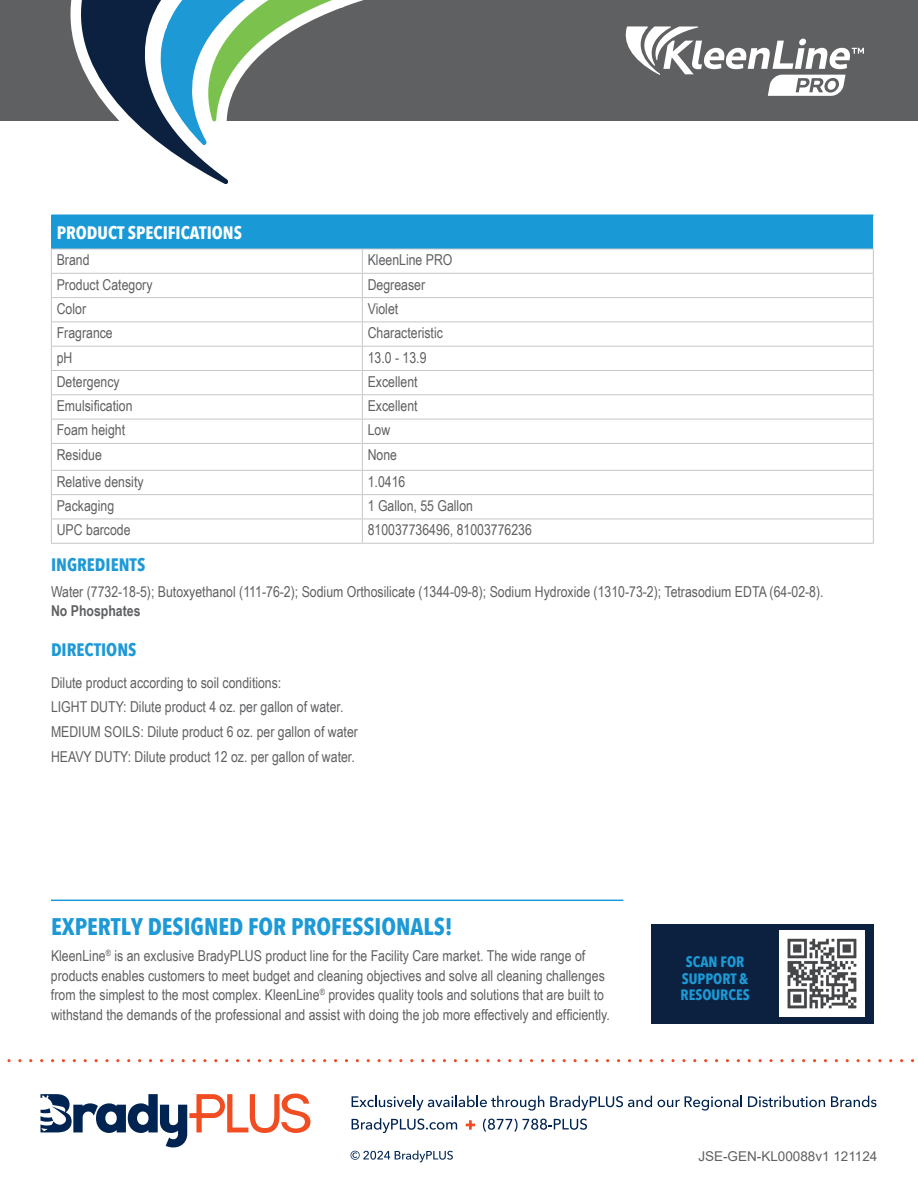
<style>
.page{position:relative;width:918px;height:1188px;background:#fff}
.page>*{position:absolute;margin:0;border:0;box-sizing:border-box;transform-origin:0 0}
.t1{font:700 24px "Avenir Next Condensed";color:#1d99d6}
.t2{font:700 18px "Avenir Next Condensed";color:#fff}
.t3{font:700 18px "Avenir Next Condensed";color:#1d99d6}
.t4{font:15px/24.8px "Arial Narrow";color:#5f6062}
.t5{font:700 15px/16.5px "Avenir Next Condensed";color:#1d99d6;text-align:center}
.t6{font:700 15px "Arial Narrow";color:#5f6062}
.t7{font:13.5px "Arial";color:#5f6062}
</style>
<div class="page">
<div style="left:0;top:0;width:918px;height:122px;background:#5f6062"></div>
<svg style="left:45px;top:0;width:362px;height:184px"></svg>
<svg style="left:40px;top:1094px;width:270px;height:53px"></svg>
<svg style="left:7px;top:1059px;width:907px;height:3px"></svg>
<svg style="left:352px;top:1096px;width:192px;height:15px"></svg>
<svg style="left:550px;top:1096px;width:102px;height:15px"></svg>
<svg style="left:658px;top:1096px;width:84px;height:15px"></svg>
<svg style="left:748px;top:1096px;width:77px;height:11px"></svg>
<svg style="left:831px;top:1096px;width:45px;height:11px"></svg>
<svg style="left:352px;top:1118px;width:105px;height:15px"></svg>
<svg style="left:465px;top:1120px;width:11px;height:10px"></svg>
<svg style="left:483px;top:1118px;width:104px;height:14px"></svg>
<svg style="left:351px;top:1150px;width:102px;height:12px"></svg>
<svg style="left:625px;top:26px;width:239px;height:70px"></svg>
<div style="left:51px;top:215px;width:822px;height:34px;background:#199ad7"></div>
<svg style="left:52px;top:272px;width:821px;height:271px"></svg>
<hr style="left:51px;top:214px;width:311px;height:2px;background:#199ad7">
<hr style="left:362px;top:214px;width:511px;height:2px;background:#199ad7">
<hr style="left:51px;top:249px;width:311px;height:1px;background:#c5c6c8">
<hr style="left:362px;top:249px;width:512px;height:1px;background:#c5c6c8">
<hr style="left:51px;top:273px;width:311px;height:1px;background:#c5c6c8">
<hr style="left:362px;top:273px;width:512px;height:1px;background:#c5c6c8">
<hr style="left:51px;top:297px;width:311px;height:1px;background:#c5c6c8">
<hr style="left:362px;top:297px;width:512px;height:1px;background:#c5c6c8">
<hr style="left:51px;top:322px;width:311px;height:1px;background:#c5c6c8">
<hr style="left:362px;top:322px;width:512px;height:1px;background:#c5c6c8">
<hr style="left:51px;top:346px;width:311px;height:1px;background:#c5c6c8">
<hr style="left:51px;top:370px;width:311px;height:1px;background:#c5c6c8">
<hr style="left:362px;top:346px;width:512px;height:1px;background:#c5c6c8">
<hr style="left:51px;top:394px;width:311px;height:1px;background:#c5c6c8">
<hr style="left:51px;top:419px;width:311px;height:1px;background:#c5c6c8">
<hr style="left:362px;top:370px;width:512px;height:1px;background:#c5c6c8">
<hr style="left:51px;top:443px;width:311px;height:1px;background:#c5c6c8">
<hr style="left:51px;top:470px;width:311px;height:1px;background:#c5c6c8">
<hr style="left:51px;top:494px;width:311px;height:1px;background:#c5c6c8">
<hr style="left:362px;top:394px;width:512px;height:1px;background:#c5c6c8">
<hr style="left:362px;top:419px;width:512px;height:1px;background:#c5c6c8">
<hr style="left:51px;top:519px;width:311px;height:1px;background:#c5c6c8">
<svg style="left:51px;top:249px;width:1px;height:294px"></svg>
<hr style="left:362px;top:443px;width:512px;height:1px;background:#c5c6c8">
<hr style="left:362px;top:470px;width:512px;height:1px;background:#c5c6c8">
<hr style="left:362px;top:494px;width:512px;height:1px;background:#c5c6c8">
<svg style="left:362px;top:249px;width:1px;height:294px"></svg>
<hr style="left:51px;top:543px;width:311px;height:1px;background:#c5c6c8">
<hr style="left:362px;top:519px;width:512px;height:1px;background:#c5c6c8">
<svg style="left:873px;top:249px;width:1px;height:294px"></svg>
<hr style="left:362px;top:543px;width:512px;height:1px;background:#c5c6c8">
<hr style="left:51px;top:900px;width:572px;height:1px;background:#1d99d6">
<div style="left:651px;top:924px;width:223px;height:100px;background:#0b213f"></div>
<img style="left:779px;top:931px;width:86px;height:85px">
<p class="t2" style="left:57px;top:221px;width:187px">PRODUCT SPECIFICATIONS</p>
<p class="t4" style="left:57px;top:247px;width:34px">Brand</p>
<p class="t4" style="left:368px;top:247px;width:86px">KleenLine PRO</p>
<p class="t4" style="left:57px;top:271px;width:97px">Product Category</p>
<p class="t4" style="left:368px;top:271px;width:59px">Degreaser</p>
<p class="t4" style="left:57px;top:296px;width:31px">Color</p>
<p class="t4" style="left:368px;top:296px;width:32px">Violet</p>
<p class="t4" style="left:57px;top:320px;width:58px">Fragrance</p>
<p class="t4" style="left:368px;top:320px;width:77px">Characteristic</p>
<p class="t4" style="left:57px;top:344px;width:17px">pH</p>
<p class="t4" style="left:368px;top:344px;width:60px">13.0 - 13.9</p>
<p class="t4" style="left:57px;top:369px;width:64px">Detergency</p>
<p class="t4" style="left:368px;top:369px;width:51px">Excellent</p>
<p class="t4" style="left:57px;top:393px;width:77px">Emulsification</p>
<p class="t4" style="left:368px;top:393px;width:51px">Excellent</p>
<p class="t4" style="left:57px;top:417px;width:70px">Foam height</p>
<p class="t4" style="left:368px;top:417px;width:24px">Low</p>
<p class="t4" style="left:57px;top:442px;width:47px">Residue</p>
<p class="t4" style="left:368px;top:442px;width:31px">None</p>
<p class="t4" style="left:57px;top:468px;width:88px">Relative density</p>
<p class="t4" style="left:368px;top:468px;width:39px">1.0416</p>
<p class="t4" style="left:57px;top:493px;width:59px">Packaging</p>
<p class="t4" style="left:368px;top:493px;width:107px">1 Gallon, 55 Gallon</p>
<p class="t4" style="left:57px;top:517px;width:75px">UPC barcode</p>
<p class="t4" style="left:368px;top:517px;width:166px">810037736496, 81003776236</p>
<p class="t3" style="left:51px;top:553px;width:96px">INGREDIENTS</p>
<p class="t4" style="left:51px;top:579px;width:774px">Water (7732-18-5); Butoxyethanol (111-76-2); Sodium Orthosilicate (1344-09-8); Sodium Hydroxide (1310-73-2); Tetrasodium EDTA (64-02-8).</p>
<p class="t6" style="left:51px;top:600px;width:91px">No Phosphates</p>
<p class="t3" style="left:51px;top:639px;width:87px">DIRECTIONS</p>
<p class="t4" style="left:51px;top:669px;width:308px">Dilute product according to soil conditions:<br>LIGHT DUTY: Dilute product 4 oz. per gallon of water.<br>MEDIUM SOILS: Dilute product 6 oz. per gallon of water HEAVY DUTY: Dilute product 12 oz. per gallon of water.</p>
<h1 class="t1" style="left:51px;top:912px;width:403px">EXPERTLY DESIGNED FOR PROFESSIONALS!</h1>
<p class="t4" style="left:51px;top:945px;width:560px;line-height:19.5px">KleenLine<sup>®</sup> is an exclusive BradyPLUS product line for the Facility Care market. The wide range of products enables customers to meet budget and cleaning objectives and solve all cleaning challenges from the simplest to the most complex. KleenLine<sup>®</sup> provides quality tools and solutions that are built to withstand the demands of the professional and assist with doing the job more effectively and efficiently.</p>
<p class="t5" style="left:681px;top:954px;width:71px">SCAN FOR<br>SUPPORT &amp;<br>RESOURCES</p>
<p class="t7" style="left:698px;top:1147px;width:181px">JSE-GEN-KL00088v1 121124</p>
</div>
